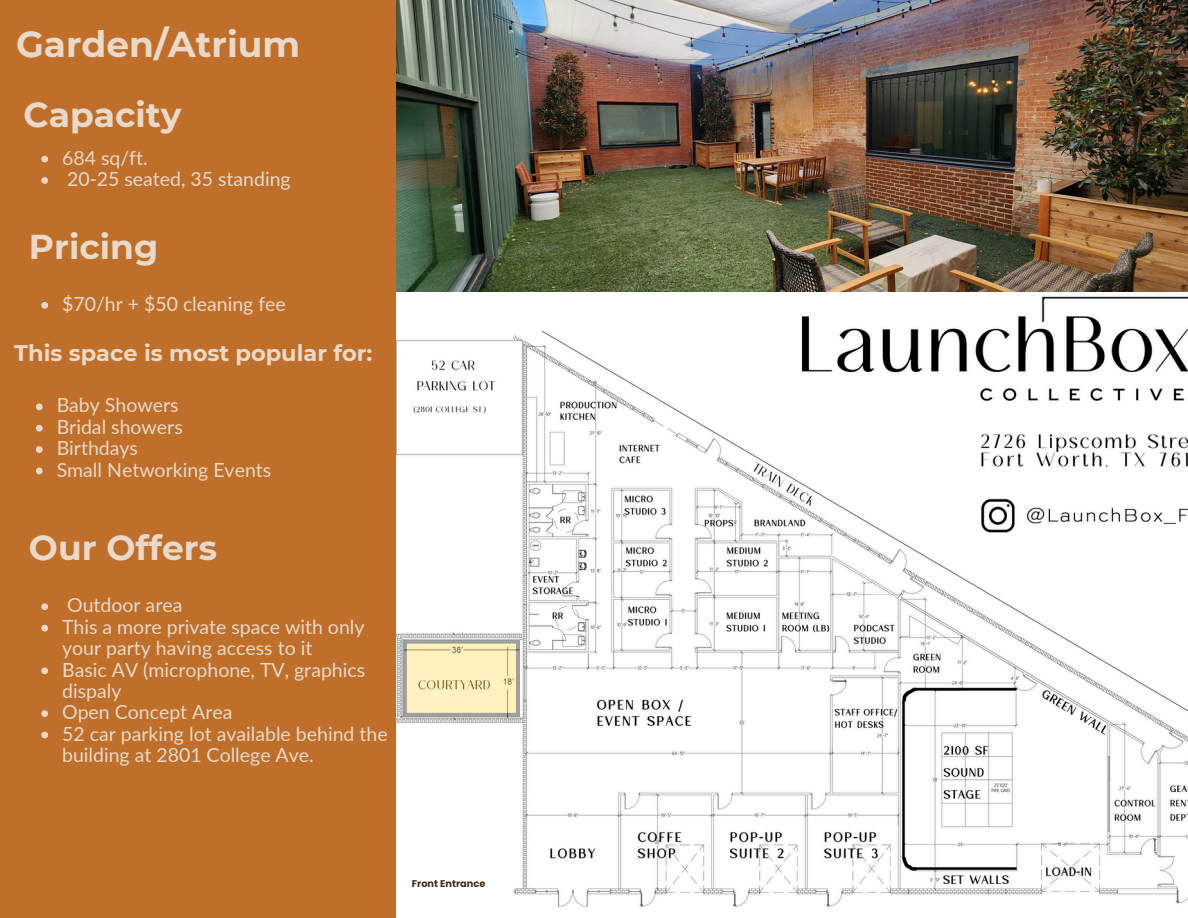
<style>
.page{position:relative;width:1188px;height:918px;background:#bf6f29}
.page>*{position:absolute;margin:0;border:0;box-sizing:border-box;transform-origin:0 0}
.t1{font:700 36px "Montserrat";color:#e9d9ca}
.t2{font:700 34.5px "Montserrat";color:#e9d9ca}
.t3{font:700 22.5px "Montserrat";color:#e9d9ca}
.t4{font:19.5px/21.3px "Lato";color:#e9d9ca}
.t5{font:700 9.75px "Poppins";color:#442e17}
</style>
<div class="page">
<img style="left:396px;top:0;width:792px;height:918px">
<svg style="left:404px;top:640px;width:115px;height:76px;background:#ece1b5"></svg>
<svg style="left:41px;top:156px;width:7px;height:6px"></svg>
<svg style="left:41px;top:177px;width:7px;height:7px"></svg>
<svg style="left:41px;top:302px;width:7px;height:7px"></svg>
<svg style="left:41px;top:603px;width:7px;height:7px"></svg>
<svg style="left:41px;top:625px;width:7px;height:7px"></svg>
<svg style="left:41px;top:668px;width:7px;height:6px"></svg>
<svg style="left:41px;top:710px;width:7px;height:7px"></svg>
<svg style="left:41px;top:732px;width:7px;height:6px"></svg>
<svg style="left:36px;top:403px;width:7px;height:7px"></svg>
<svg style="left:36px;top:425px;width:7px;height:7px"></svg>
<svg style="left:36px;top:446px;width:7px;height:7px"></svg>
<svg style="left:36px;top:468px;width:7px;height:6px"></svg>
<p class="t1" style="left:16px;top:22px;width:286px">Garden/Atrium</p>
<h1 class="t2" style="left:24px;top:93px;width:160px">Capacity</h1>
<p class="t4" style="left:62px;top:147px;width:87px">684 sq/ft.</p>
<p class="t4" style="left:67px;top:168px;width:225px">20-25 seated, 35 standing</p>
<p class="t2" style="left:29px;top:225px;width:131px">Pricing</p>
<p class="t4" style="left:62px;top:293px;width:225px">$70/hr + $50 cleaning fee</p>
<h1 class="t3" style="left:14px;top:339px;width:360px">This space is most popular for:</h1>
<h1 class="t4" style="left:57px;top:394px;width:123px">Baby Showers</h1>
<p class="t4" style="left:57px;top:416px;width:128px">Bridal showers</p>
<p class="t4" style="left:57px;top:437px;width:83px">Birthdays</p>
<p class="t4" style="left:57px;top:458px;width:216px">Small Networking Events</p>
<h1 class="t2" style="left:29px;top:527px;width:190px">Our Offers</h1>
<h2 class="t4" style="left:67px;top:594px;width:117px">Outdoor area</h2>
<p class="t4" style="left:62px;top:616px;width:304px">This a more private space with only your party having access to it</p>
<p class="t4" style="left:62px;top:658px;width:305px">Basic AV (microphone, TV, graphics dispaly</p>
<p class="t4" style="left:62px;top:701px;width:172px">Open Concept Area</p>
<p class="t4" style="left:62px;top:722px;width:327px">52 car parking lot available behind the building at 2801 College Ave.</p>
<p class="t5" style="left:412px;top:877px;width:75px">Front Entrance</p>
</div>
